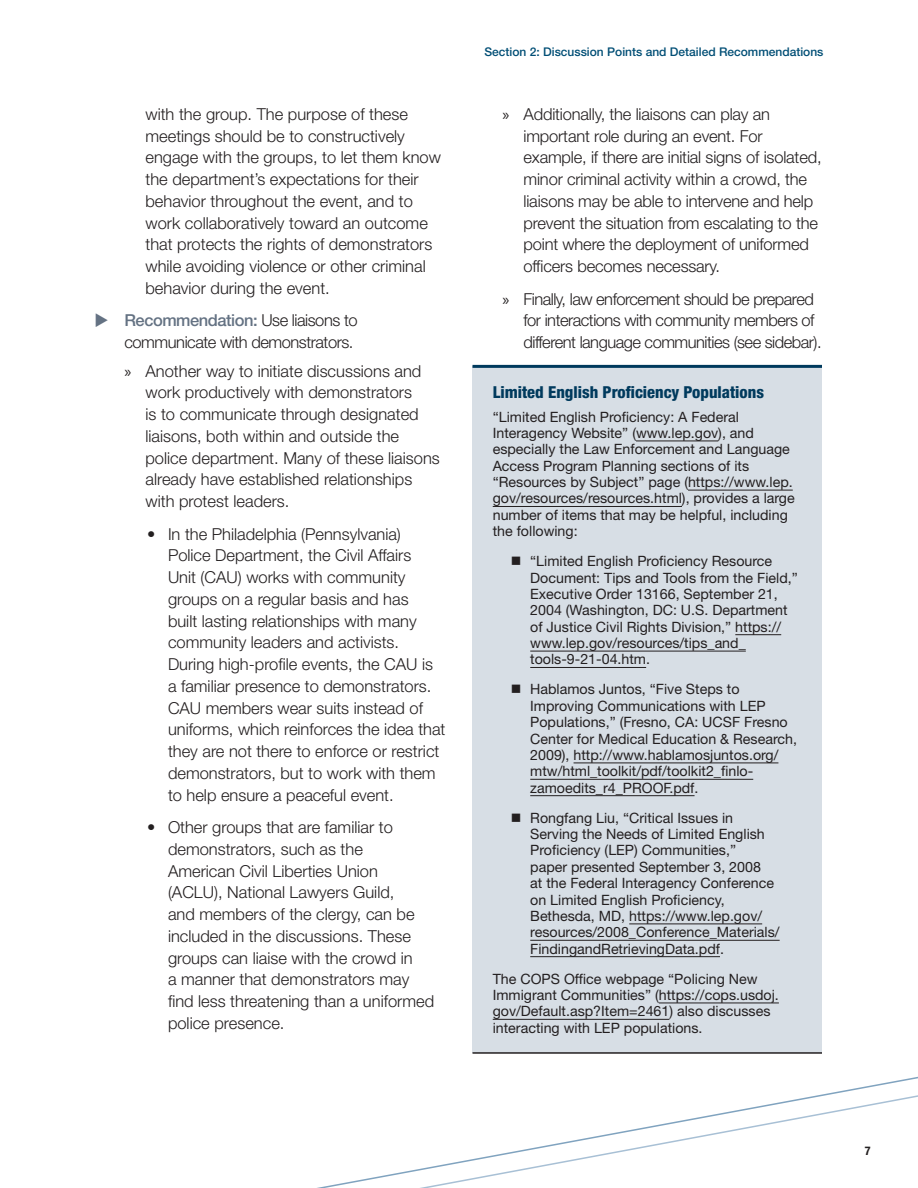
<style>
.page{position:relative;width:918px;height:1188px;background:#fff}
.page>*{position:absolute;margin:0;border:0;box-sizing:border-box;transform-origin:0 0}
.t1{font:300 16.5px/21.8px "Helvetica Neue LT Std";color:#231f20}
.t2{font:300 16.5px/21.8px "Helvetica Neue LT Std";letter-spacing:-.03em;color:#231f20}
.t3{font:800 condensed 16.5px "Helvetica Neue LT Std";color:#003a5d}
.t4{font:14.25px/16.4px "Helvetica Neue LT Std";color:#231f20}
.t5{font:500 12px "Helvetica Neue LT Std";color:#004e75}
.t6{font:700 condensed 12px "Helvetica Neue LT Std";color:#231f20}
.s1{font-weight:500;color:#647283}
.s2{font-family:"Myriad Pro";font-weight:400}
</style>
<div class="page">
<svg style="left:317px;top:1076px;width:601px;height:112px"></svg>
<div style="left:472px;top:366px;width:350px;height:687px;background:#d7dee5"></div>
<hr style="left:472px;top:1052px;width:350px;height:2px;background:#231f20">
<hr style="left:472px;top:365px;width:350px;height:3px;background:#003a5d">
<hr style="left:636px;top:441px;width:82px;height:1px;background:#231f20">
<hr style="left:688px;top:490px;width:105px;height:1px;background:#231f20">
<hr style="left:493px;top:506px;width:189px;height:1px;background:#231f20">
<hr style="left:735px;top:634px;width:46px;height:1px;background:#231f20">
<hr style="left:530px;top:651px;width:216px;height:1px;background:#231f20">
<hr style="left:530px;top:667px;width:116px;height:1px;background:#231f20">
<hr style="left:574px;top:763px;width:204px;height:1px;background:#231f20">
<hr style="left:530px;top:779px;width:223px;height:1px;background:#231f20">
<hr style="left:530px;top:795px;width:165px;height:1px;background:#231f20">
<hr style="left:629px;top:924px;width:133px;height:1px;background:#231f20">
<hr style="left:530px;top:940px;width:250px;height:1px;background:#231f20">
<hr style="left:530px;top:956px;width:190px;height:1px;background:#231f20">
<hr style="left:659px;top:1003px;width:120px;height:1px;background:#231f20">
<hr style="left:493px;top:1019px;width:176px;height:1px;background:#231f20">
<p class="t1" style="left:146px;top:103px;width:297px">with the group. The purpose of these meetings should be to constructively engage with the groups, to let them know the department’s expectations for their behavior throughout the event, and to work collaboratively toward an outcome that protects the rights of demonstrators while avoiding violence or other criminal behavior during the event.</p>
<p class="t2" style="left:124px;top:309px;width:235px"><span class="s1">Recommendation:</span> Use liaisons to communicate with demonstrators.</p>
<p class="t1" style="left:146px;top:359px;width:296px;text-indent:-21px"><span class="s2">»</span> Another way to initiate discussions and work productively with demonstrators<br>is to communicate through designated liaisons, both within and outside the police department. Many of these liaisons already have established relationships with protest leaders.</p>
<p class="t1" style="left:168px;top:523px;width:279px;text-indent:-21px">• In the Philadelphia (Pennsylvania)<br>Police Department, the Civil Affairs<br>Unit (CAU) works with community groups on a regular basis and has<br>built lasting relationships with many community leaders and activists.<br>During high-profile events, the CAU is a familiar presence to demonstrators.<br>CAU members wear suits instead of uniforms, which reinforces the idea that they are not there to enforce or restrict demonstrators, but to work with them to help ensure a peaceful event.</p>
<p class="t1" style="left:168px;top:816px;width:268px;text-indent:-21px">• Other groups that are familiar to demonstrators, such as the<br>American Civil Liberties Union (ACLU), National Lawyers Guild,<br>and members of the clergy, can be included in the discussions. These groups can liaise with the crowd in<br>a manner that demonstrators may find less threatening than a uniformed police presence.</p>
<p class="t5" style="left:484px;top:44px;width:341px">Section 2: Discussion Points and Detailed Recommendations</p>
<p class="t1" style="left:524px;top:103px;width:300px;text-indent:-21px"><span class="s2">»</span> Additionally, the liaisons can play an important role during an event. For example, if there are initial signs of isolated, minor criminal activity within a crowd, the liaisons may be able to intervene and help prevent the situation from escalating to the point where the deployment of uniformed officers becomes necessary.</p>
<p class="t2" style="left:524px;top:287px;width:300px;text-indent:-21px"><span class="s2">»</span> Finally, law enforcement should be prepared for interactions with community members of different language communities (see sidebar).</p>
<p class="t3" style="left:493px;top:382px;width:273px">Limited English Proficiency Populations</p>
<p class="t4" style="left:493px;top:408px;width:304px">“Limited English Proficiency: A Federal Interagency Website” (www.lep.gov), and especially the Law Enforcement and Language Access Program Planning sections of its “Resources by Subject” page (https://www.lep. gov/resources/resources.html), provides a large number of items that may be helpful, including the following:</p>
<p class="t4" style="left:530px;top:553px;width:269px">“Limited English Proficiency Resource Document: Tips and Tools from the Field,” Executive Order 13166, September 21, 2004 (Washington, DC: U.S. Department of Justice Civil Rights Division,” https:// www.lep.gov/resources/tips_and_ tools-9-21-04.htm.</p>
<p class="t4" style="left:530px;top:681px;width:268px">Hablamos Juntos, “Five Steps to Improving Communications with LEP Populations,” (Fresno, CA: UCSF Fresno Center for Medical Education &amp; Research, 2009), http://www.hablamosjuntos.org/ mtw/html_toolkit/pdf/toolkit2_finlo&shy;zamoedits_r4_PROOF.pdf.</p>
<p class="t4" style="left:530px;top:809px;width:251px">Rongfang Liu, “Critical Issues in Serving the Needs of Limited English Proficiency (LEP) Communities,”<br>paper presented September 3, 2008<br>at the Federal Interagency Conference on Limited English Proficiency, Bethesda, MD, https://www.lep.gov/ resources/2008_Conference_Materials/ FindingandRetrievingData.pdf.</p>
<p class="t4" style="left:493px;top:970px;width:288px">The COPS Office webpage “Policing New Immigrant Communities” (https://cops.usdoj. gov/Default.asp?Item=2461) also discusses interacting with LEP populations.</p>
<p class="t6" style="left:865px;top:1144px;width:7px">7</p>
</div>
